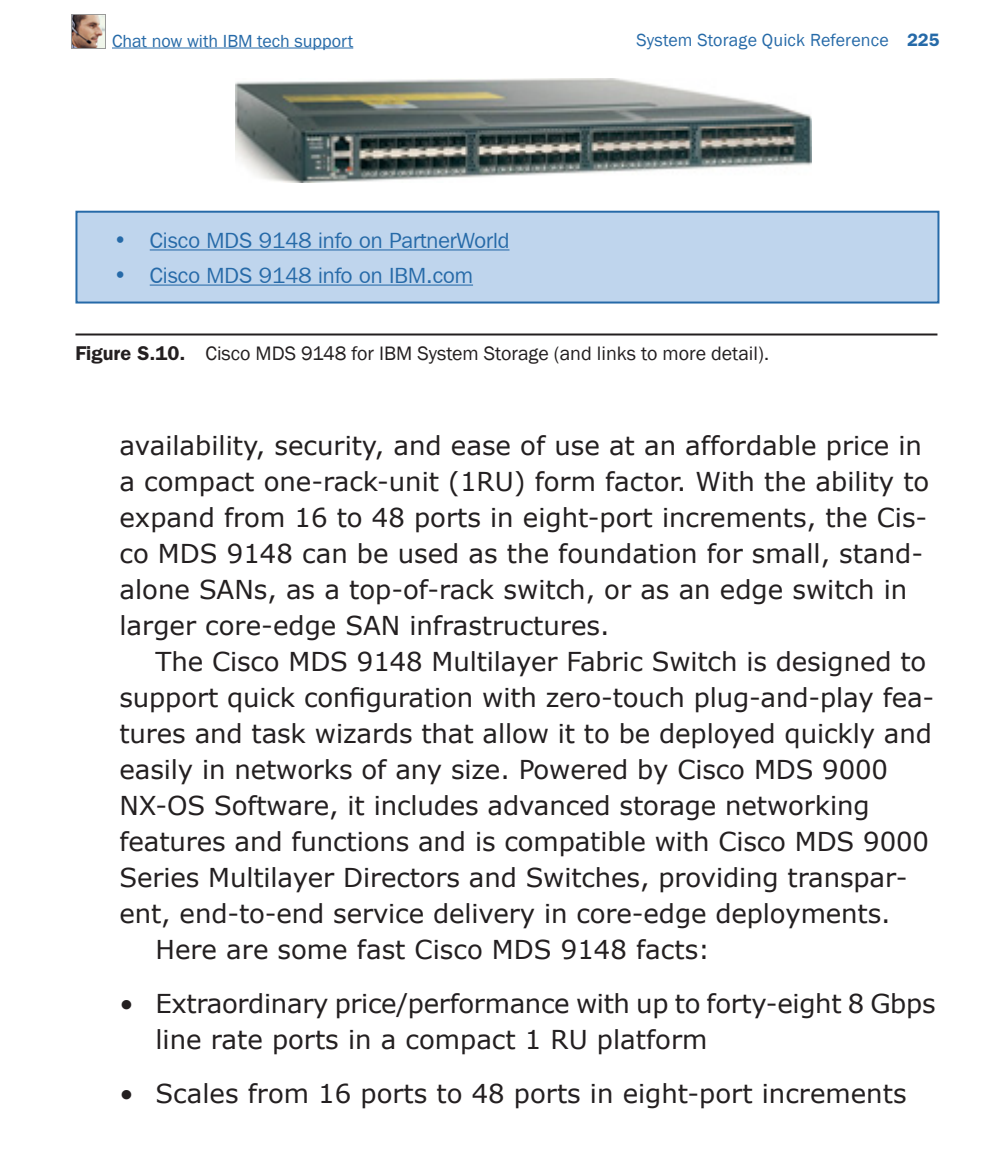
<style>
.page{position:relative;width:1008px;height:1174px;background:#fff}
.page>*{position:absolute;margin:0;border:0;box-sizing:border-box;transform-origin:0 0}
.t1{font:26px/36px "Verdana";letter-spacing:-.005em;color:#231f20}
.bl1{font:26px/36px "Verdana";color:#231f20}
.bxt{font:22px "Franklin Gothic IT Cby BT";color:#266aa8}
.fc{font:20px "Franklin Gothic";color:#231f20}
.None-2{font:18px "Franklin Gothic";color:#266aa8}
.s1{font-weight:600}
</style>
<div class="page">
<hr style="left:112px;top:48px;width:241px;height:1px;background:#266aa8">
<img style="left:72px;top:15px;width:34px;height:34px">
<div style="left:75px;top:211px;width:864px;height:92px;background:#bfd5ed;border:2px solid #266aa8"></div>
<hr style="left:150px;top:249px;width:360px;height:1px;background:#266aa8">
<hr style="left:150px;top:284px;width:323px;height:2px;background:#266aa8">
<hr style="left:75px;top:333px;width:862px;height:2px;background:#231f20">
<img style="left:235px;top:78px;width:576px;height:104px">
<p class="None-2" style="left:112px;top:29px;width:243px">Chat now with IBM tech support</p>
<p class="None-2" style="left:636px;top:29px;width:305px">System Storage Quick Reference <span class="s1">225</span></p>
<p class="bxt" style="left:114px;top:227px;width:397px">• Cisco MDS 9148 info on PartnerWorld</p>
<p class="bxt" style="left:114px;top:262px;width:361px">• Cisco MDS 9148 info on IBM.com</p>
<p class="fc" style="left:75px;top:340px;width:695px"><span class="s1">Figure S.10.</span> Cisco MDS 9148 for IBM System Storage (and links to more detail).</p>
<p class="t1" style="left:120px;top:426px;width:811px">availability, security, and ease of use at an affordable price in a compact one-rack-unit (1RU) form factor. With the ability to expand from 16 to 48 ports in eight-port increments, the Cis&shy;co MDS 9148 can be used as the foundation for small, stand&shy;alone SANs, as a top-of-rack switch, or as an edge switch in larger core-edge SAN infrastructures.</p>
<p class="t1" style="left:120px;top:642px;width:816px;text-indent:36px">The Cisco MDS 9148 Multilayer Fabric Switch is designed to support quick configuration with zero-touch plug-and-play fea&shy;tures and task wizards that allow it to be deployed quickly and easily in networks of any size. Powered by Cisco MDS 9000<br>NX-OS Software, it includes advanced storage networking features and functions and is compatible with Cisco MDS 9000<br>Series Multilayer Directors and Switches, providing transpar&shy;ent, end-to-end service delivery in core-edge deployments.</p>
<p class="t1" style="left:156px;top:930px;width:556px">Here are some fast Cisco MDS 9148 facts:</p>
<p class="bl1" style="left:156px;top:984px;width:782px;text-indent:-36px">• Extraordinary price/performance with up to forty-eight 8 Gbps line rate ports in a compact 1 RU platform</p>
<p class="bl1" style="left:120px;top:1074px;width:789px">• Scales from 16 ports to 48 ports in eight-port increments</p>
</div>
